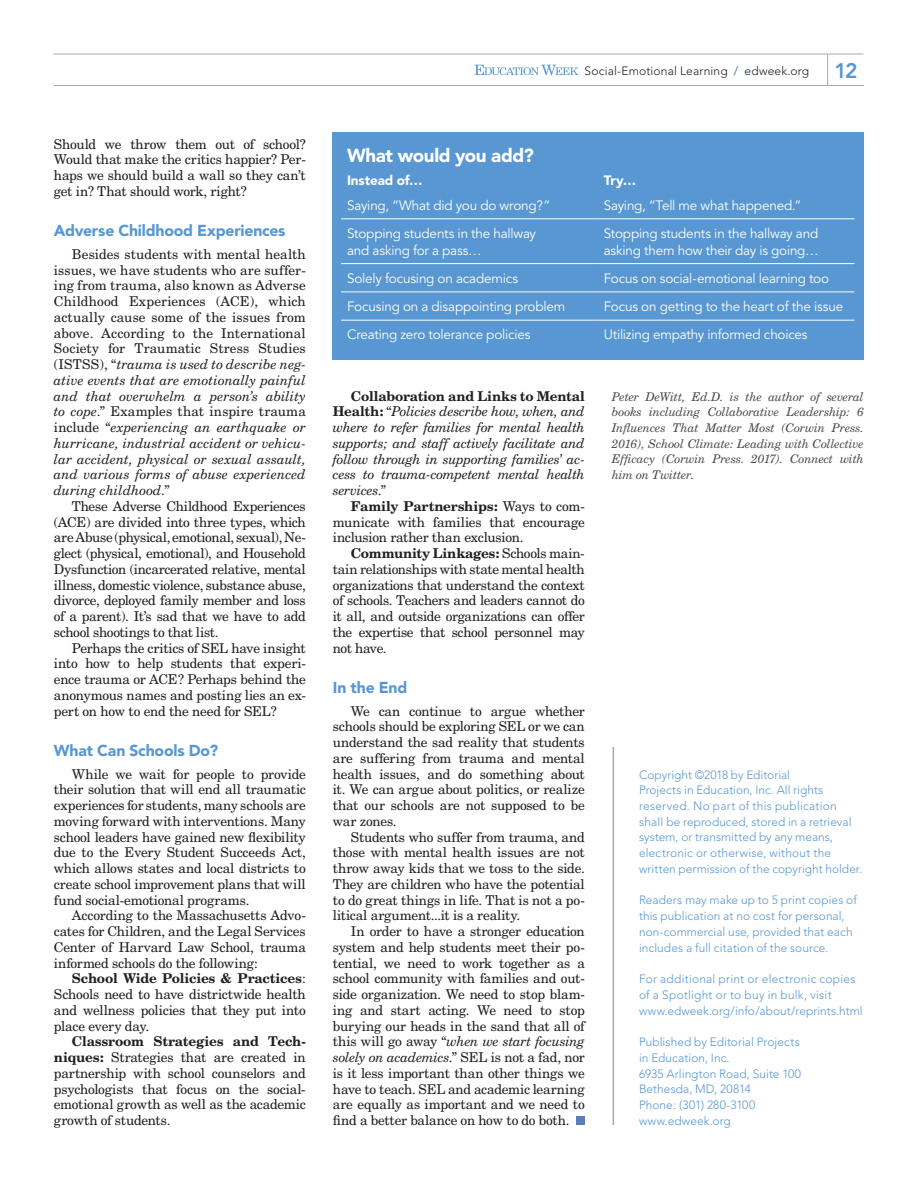
<style>
.page{position:relative;width:918px;height:1188px;background:#fff}
.page>*{position:absolute;margin:0;border:0;box-sizing:border-box;transform-origin:0 0}
.t1{font:900 18.75px "Avenir";letter-spacing:-.02em;color:#fff}
.t2{font:900 15.75px "Avenir";letter-spacing:-.01em;color:#5897d1}
.t3{font:13.5px/15.8px "New Century Schlbk";letter-spacing:-.015em;color:#231f20;text-align:justify}
.t4{font:13.5px/16.5px "Avenir";letter-spacing:-.015em;color:#fff}
.t5{font:italic 13.5px/15.8px "New Century Schlbk";letter-spacing:-.02em;color:#231f20;text-align:justify}
.t6{font:900 13.5px "Avenir";color:#fff}
.t7{font:300 12px/15.8px "Avenir";letter-spacing:.005em;color:#5897d1}
.t8{font:italic 12px/15.8px "New Century Schlbk";letter-spacing:-.02em;color:#4b4c4d;text-align:justify}
.t9{font:300 12px "Avenir";letter-spacing:.015em;color:#231f20}
.s1{font-style:italic}
.s2{font-weight:700}
.s3{font-weight:800;color:#5897d1}
.s4{font-weight:800;font-size:21px;color:#5897d1}
.s5{font-weight:700;font-style:normal}
.s6{font-style:normal}
</style>
<div class="page">
<hr style="left:53px;top:54px;width:810px;height:1px;background:#a8a9ad">
<hr style="left:54px;top:85px;width:810px;height:1px;background:#a8a9ad">
<svg style="left:474px;top:65px;width:104px;height:10px"></svg>
<hr style="left:827px;top:54px;width:1px;height:31px;background:#a8a9ad">
<div style="left:576px;top:1116px;width:9px;height:9px;background:#5d7cb9"></div>
<div style="left:332px;top:132px;width:531px;height:228px;background:#5897d1"></div>
<hr style="left:341px;top:218px;width:257px;height:1px;background:#fff">
<hr style="left:598px;top:218px;width:256px;height:1px;background:#fff">
<hr style="left:341px;top:263px;width:257px;height:1px;background:#fff">
<hr style="left:598px;top:263px;width:256px;height:1px;background:#fff">
<hr style="left:341px;top:292px;width:257px;height:1px;background:#fff">
<hr style="left:598px;top:292px;width:256px;height:1px;background:#fff">
<hr style="left:341px;top:320px;width:257px;height:1px;background:#fff">
<hr style="left:598px;top:320px;width:256px;height:1px;background:#fff">
<hr style="left:613px;top:747px;width:1px;height:378px;background:#a8a9ad">
<p class="t3" style="left:54px;top:136px;width:254px">Should we throw them out of school?<br>Would that make the critics happier? Per&shy;haps we should build a wall so they can’t get in? That should work, right?</p>
<p class="t2" style="left:54px;top:221px;width:233px">Adverse Childhood Experiences</p>
<p class="t3" style="left:54px;top:246px;width:254px;text-indent:18px">Besides students with mental health issues, we have students who are suffer&shy;ing from trauma, also known as Adverse Childhood Experiences (ACE), which actually cause some of the issues from above. According to the International Society for Traumatic Stress Studies (ISTSS), “<span class="s1">trauma is used to describe neg&shy;ative events that are emotionally painful and that overwhelm a person’s ability to cope</span>.” Examples that inspire trauma include “<span class="s1">experiencing an earthquake or hurricane, industrial accident or vehicu&shy;lar accident, physical or sexual assault, and various forms of abuse experienced during childhood</span>.”</p>
<p class="t3" style="left:54px;top:498px;width:254px;text-indent:18px">These Adverse Childhood Experiences (ACE) are divided into three types, which are Abuse (physical, emotional, sexual), Ne&shy;glect (physical, emotional), and Household Dysfunction (incarcerated relative, mental illness, domestic violence, substance abuse, divorce, deployed family member and loss of a parent). It’s sad that we have to add school shootings to that list.</p>
<p class="t3" style="left:54px;top:640px;width:254px;text-indent:18px">Perhaps the critics of SEL have insight into how to help students that experi&shy;ence trauma or ACE? Perhaps behind the anonymous names and posting lies an ex&shy;pert on how to end the need for SEL?</p>
<p class="t2" style="left:54px;top:741px;width:166px">What Can Schools Do?</p>
<p class="t3" style="left:54px;top:766px;width:254px;text-indent:18px">While we wait for people to provide their solution that will end all traumatic experiences for students, many schools are moving forward with interventions. Many school leaders have gained new flexibility due to the Every Student Succeeds Act, which allows states and local districts to create school improvement plans that will fund social-emotional programs.</p>
<p class="t3" style="left:54px;top:908px;width:254px;text-indent:18px">According to the Massachusetts Advo&shy;cates for Children, and the Legal Services Center of Harvard Law School, trauma informed schools do the following:</p>
<p class="t3" style="left:54px;top:971px;width:254px;text-indent:18px"><span class="s2">School Wide Policies &amp; Practices</span>:<br>Schools need to have districtwide health and wellness policies that they put into place every day.</p>
<p class="t3" style="left:54px;top:1034px;width:254px;text-indent:18px"><span class="s2">Classroom Strategies and Tech&shy;niques:</span> Strategies that are created in partnership with school counselors and psychologists that focus on the social&shy;emotional growth as well as the academic growth of students.</p>
<p class="t9" style="left:584px;top:64px;width:275px">Social-Emotional Learning <span class="s3">/</span> edweek.org <span class="s4">12</span></p>
<h1 class="t1" style="left:347px;top:144px;width:188px">What would you add?</h1>
<p class="t6" style="left:347px;top:172px;width:77px">Instead of…</p>
<p class="t6" style="left:604px;top:172px;width:34px">Try…</p>
<p class="t4" style="left:347px;top:197px;width:205px">Saying, “What did you do wrong?”</p>
<p class="t4" style="left:604px;top:197px;width:199px">Saying, “Tell me what happened.”</p>
<p class="t4" style="left:347px;top:226px;width:191px">Stopping students in the hallway and asking for a pass…</p>
<p class="t4" style="left:604px;top:226px;width:216px">Stopping students in the hallway and asking them how their day is going…</p>
<p class="t4" style="left:347px;top:270px;width:173px">Solely focusing on academics</p>
<p class="t4" style="left:604px;top:270px;width:227px">Focus on social-emotional learning too</p>
<p class="t4" style="left:347px;top:299px;width:220px">Focusing on a disappointing problem</p>
<p class="t4" style="left:604px;top:299px;width:241px">Focus on getting to the heart of the issue</p>
<p class="t4" style="left:347px;top:327px;width:185px">Creating zero tolerance policies</p>
<p class="t4" style="left:604px;top:327px;width:205px">Utilizing empathy informed choices</p>
<p class="t5" style="left:333px;top:388px;width:254px;text-indent:18px"><span class="s5">Collaboration and Links to Mental Health:</span> <span class="s6">“</span>Policies describe how, when, and where to refer families for mental health supports; and staff actively facilitate and follow through in supporting families’ ac&shy;cess to trauma-competent mental health services<span class="s6">.”</span></p>
<p class="t3" style="left:333px;top:498px;width:254px;text-indent:18px"><span class="s2">Family Partnerships:</span> Ways to com&shy;municate with families that encourage inclusion rather than exclusion.</p>
<p class="t3" style="left:333px;top:545px;width:254px;text-indent:18px"><span class="s2">Community Linkages:</span> Schools main&shy;tain relationships with state mental health organizations that understand the context of schools. Teachers and leaders cannot do it all, and outside organizations can offer the expertise that school personnel may not have.</p>
<p class="t2" style="left:333px;top:678px;width:76px">In the End</p>
<p class="t3" style="left:333px;top:703px;width:253px;text-indent:18px">We can continue to argue whether schools should be exploring SEL or we can understand the sad reality that students are suffering from trauma and mental health issues, and do something about it. We can argue about politics, or realize that our schools are not supposed to be war zones.</p>
<p class="t3" style="left:333px;top:829px;width:254px;text-indent:18px">Students who suffer from trauma, and those with mental health issues are not throw away kids that we toss to the side.<br>They are children who have the potential to do great things in life. That is not a po&shy;litical argument...it is a reality.</p>
<p class="t3" style="left:333px;top:923px;width:254px;text-indent:18px">In order to have a stronger education system and help students meet their po&shy;tential, we need to work together as a school community with families and out&shy;side organization. We need to stop blam&shy;ing and start acting. We need to stop burying our heads in the sand that all of this will go away “<span class="s1">when we start focusing solely on academics</span>.” SEL is not a fad, nor is it less important than other things we have to teach. SEL and academic learning are equally as important and we need to find a better balance on how to do both.</p>
<p class="t8" style="left:612px;top:388px;width:254px">Peter DeWitt, Ed.D. is the author of several books including Collaborative Leadership: 6<br>Influences That Matter Most (Corwin Press.<br>2016), School Climate: Leading with Collective Efficacy (Corwin Press. 2017). Connect with him on Twitter.</p>
<p class="t7" style="left:639px;top:767px;width:225px">Copyright ©2018 by Editorial<br>Projects in Education, Inc. All rights reserved. No part of this publication shall be reproduced, stored in a retrieval system, or transmitted by any means, electronic or otherwise, without the written permission of the copyright holder.</p>
<p class="t7" style="left:639px;top:892px;width:219px">Readers may make up to 5 print copies of this publication at no cost for personal, non-commercial use, provided that each includes a full citation of the source.</p>
<p class="t7" style="left:639px;top:971px;width:225px">For additional print or electronic copies of a Spotlight or to buy in bulk, visit www.edweek.org/info/about/reprints.html</p>
<p class="t7" style="left:639px;top:1034px;width:164px">Published by Editorial Projects in Education, Inc.<br>6935 Arlington Road, Suite 100<br>Bethesda, MD, 20814<br>Phone: (301) 280-3100 www.edweek.org</p>
</div>
